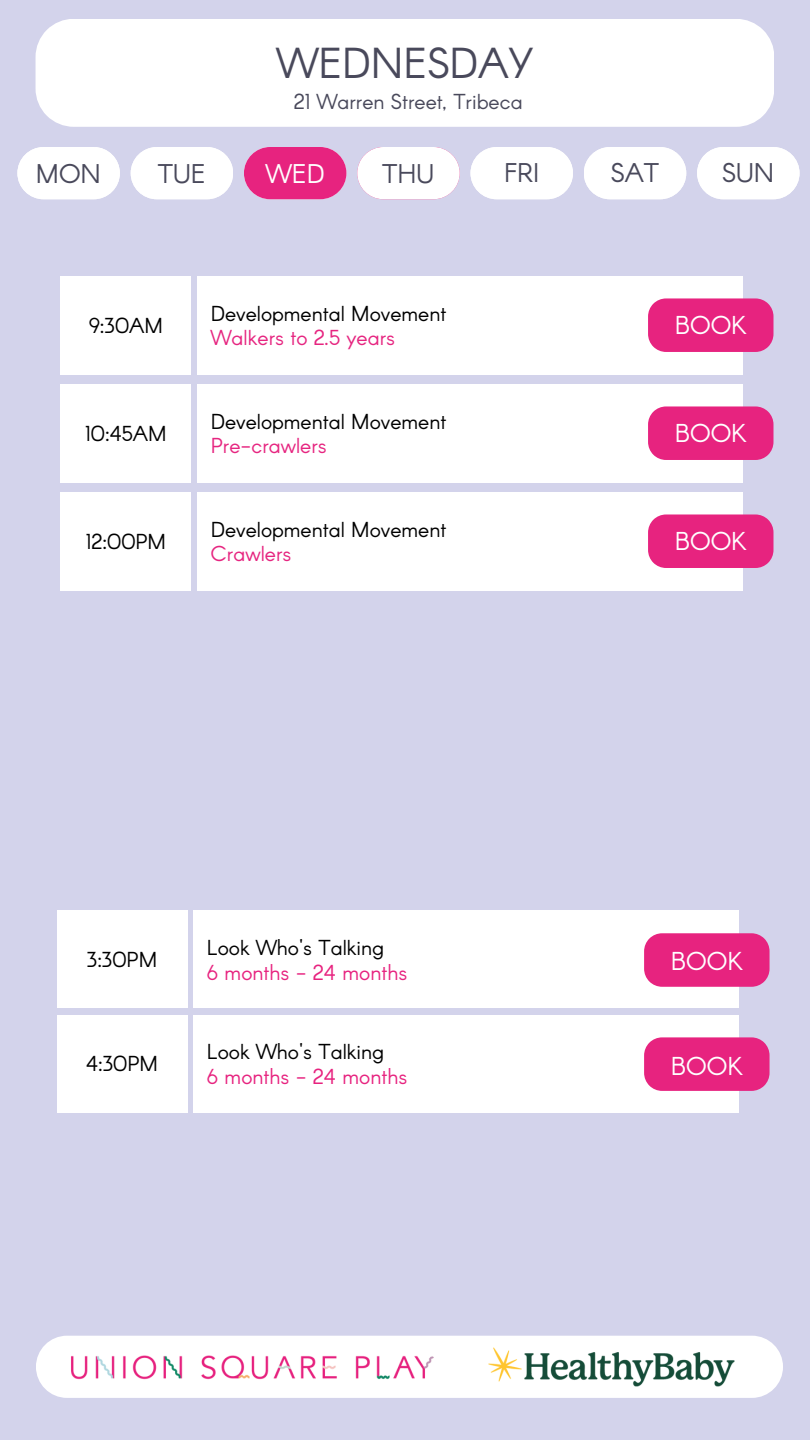
<style>
.page{position:relative;width:810px;height:1440px;background:#d3d3eb}
.page>*{position:absolute;margin:0;border:0;box-sizing:border-box;transform-origin:0 0}
.t1{font:42.4px "Arcon";color:#49495b}
.t2{font:26.5px "Arcon";color:#49495b}
.t3{font:26.5px "Arcon";color:#fff}
.t4{font:25.3px "Arcon";color:#fff}
.t5{font:21.2px "Arcon";color:#000}
.t6{font:21.2px "Arcon";color:#e62580}
.t7{font:21.2px "Arcon";color:#e7237f}
.t8{font:21.2px "Arcon";color:#49495b}
</style>
<div class="page">
<div style="left:17px;top:147px;width:103px;height:52px;background:#fff"></div>
<div style="left:131px;top:147px;width:102px;height:52px;background:#fff"></div>
<div style="left:244px;top:147px;width:103px;height:52px;background:#e7237f"></div>
<div style="left:357px;top:147px;width:103px;height:52px;background:#fff"></div>
<div style="left:471px;top:147px;width:102px;height:52px;background:#fff"></div>
<div style="left:584px;top:147px;width:102px;height:52px;background:#fff"></div>
<div style="left:36px;top:19px;width:738px;height:108px;background:#fff"></div>
<div style="left:697px;top:147px;width:103px;height:52px;background:#fff"></div>
<div style="left:198px;top:276px;width:545px;height:98px;background:#fff"></div>
<div style="left:61px;top:276px;width:130px;height:98px;background:#fff"></div>
<div style="left:57px;top:911px;width:130px;height:97px;background:#fff"></div>
<div style="left:194px;top:911px;width:545px;height:97px;background:#fff"></div>
<div style="left:648px;top:298px;width:125px;height:54px;background:#e7237f"></div>
<svg style="left:644px;top:933px;width:125px;height:54px;background:#e72c84"></svg>
<div style="left:36px;top:1336px;width:747px;height:62px;background:#fff;border-radius:31px"></div>
<img style="left:71px;top:1355px;width:363px;height:25px">
<div style="left:57px;top:1015px;width:130px;height:97px;background:#fff"></div>
<div style="left:194px;top:1015px;width:545px;height:97px;background:#fff"></div>
<svg style="left:644px;top:1037px;width:125px;height:54px;background:#e72c84"></svg>
<div style="left:198px;top:384px;width:545px;height:98px;background:#fff"></div>
<div style="left:61px;top:384px;width:130px;height:98px;background:#fff"></div>
<div style="left:648px;top:406px;width:125px;height:54px;background:#e7237f"></div>
<div style="left:198px;top:492px;width:545px;height:99px;background:#fff"></div>
<div style="left:61px;top:492px;width:130px;height:99px;background:#fff"></div>
<div style="left:648px;top:514px;width:125px;height:54px;background:#e7237f"></div>
<img style="left:488px;top:1347px;width:247px;height:40px">
<p class="t1" style="left:277px;top:35px;width:258px">WEDNESDAY</p>
<h2 class="t8" style="left:294px;top:88px;width:230px">21 Warren Street, Tribeca</h2>
<h1 class="t2" style="left:36px;top:156px;width:67px">MON</h1>
<p class="t2" style="left:158px;top:156px;width:49px">TUE</p>
<p class="t3" style="left:266px;top:156px;width:60px">WED</p>
<h2 class="t2" style="left:382px;top:156px;width:53px">THU</h2>
<p class="t2" style="left:504px;top:155px;width:37px">FRI</p>
<h2 class="t2" style="left:611px;top:155px;width:50px">SAT</h2>
<p class="t2" style="left:722px;top:155px;width:53px">SUN</p>
<p class="t5" style="left:89px;top:311px;width:75px">9:30AM</p>
<p class="t5" style="left:211px;top:299px;width:237px">Developmental Movement</p>
<h2 class="t6" style="left:211px;top:324px;width:186px">Walkers to 2.5 years</h2>
<p class="t4" style="left:675px;top:309px;width:74px">BOOK</p>
<h2 class="t5" style="left:211px;top:408px;width:237px">Developmental Movement</h2>
<p class="t6" style="left:211px;top:432px;width:117px">Pre-crawlers</p>
<p class="t5" style="left:85px;top:420px;width:83px">10:45AM</p>
<h2 class="t4" style="left:675px;top:417px;width:74px">BOOK</h2>
<p class="t5" style="left:211px;top:516px;width:237px">Developmental Movement</p>
<p class="t6" style="left:211px;top:540px;width:82px">Crawlers</p>
<h2 class="t5" style="left:86px;top:528px;width:82px">12:00PM</h2>
<h3 class="t4" style="left:675px;top:525px;width:74px">BOOK</h3>
<h2 class="t5" style="left:87px;top:946px;width:72px">3:30PM</h2>
<h3 class="t5" style="left:86px;top:1050px;width:74px">4:30PM</h3>
<p class="t5" style="left:207px;top:934px;width:179px">Look Who's Talking</p>
<h2 class="t7" style="left:207px;top:959px;width:202px">6 months - 24 months</h2>
<h3 class="t5" style="left:207px;top:1038px;width:179px">Look Who's Talking</h3>
<p class="t7" style="left:207px;top:1063px;width:202px">6 months - 24 months</p>
<h2 class="t4" style="left:671px;top:945px;width:74px">BOOK</h2>
<p class="t4" style="left:671px;top:1049px;width:74px">BOOK</p>
</div>
